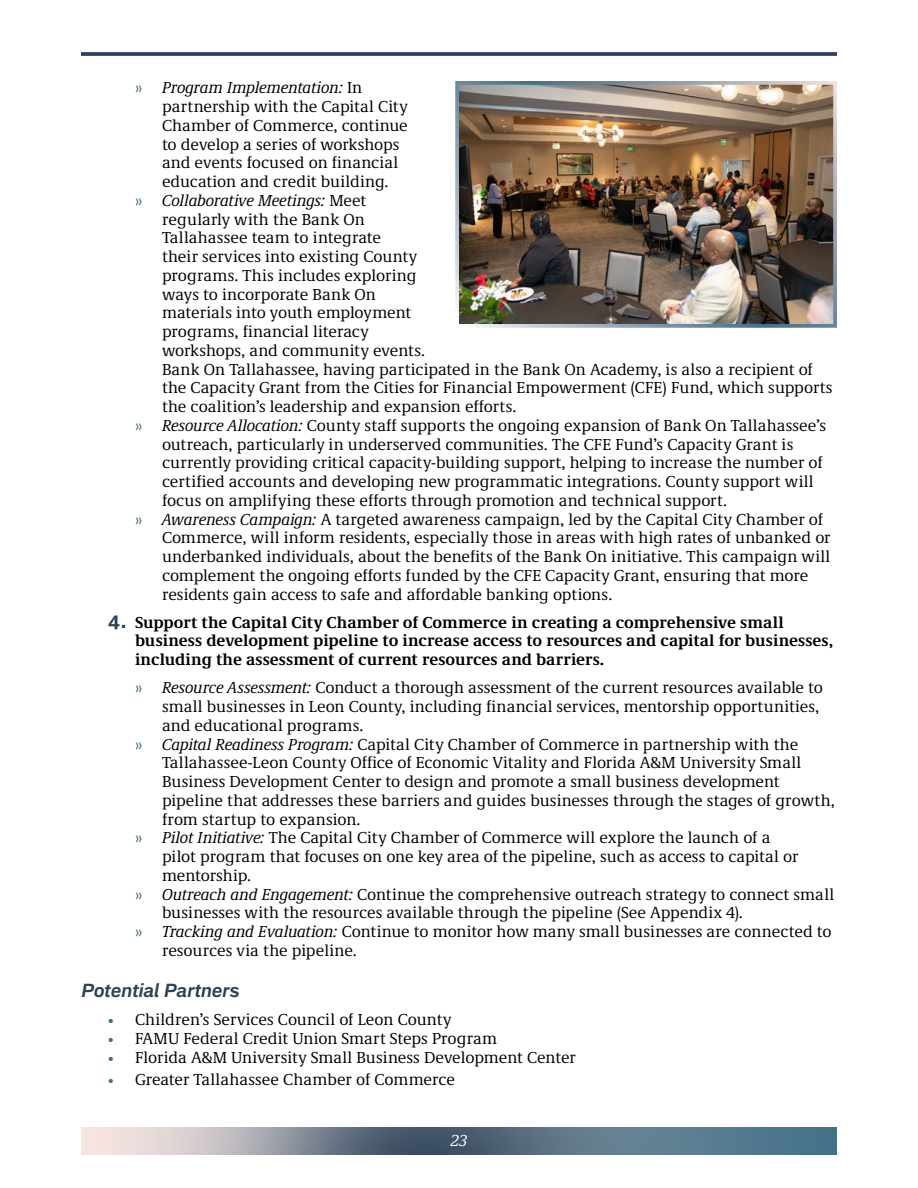
<style>
.page{position:relative;width:918px;height:1188px;background:#fff}
.page>*{position:absolute;margin:0;border:0;box-sizing:border-box;transform-origin:0 0}
.Heading_3{font:italic 700 18.75px "Embarcadero MVB Pro";letter-spacing:-.01em;color:#2d4259}
.t1{font:16.5px/18.8px "Demos Next Pro";color:#000}
.t2{font:700 16.5px/18.8px "Demos Next Pro";color:#000}
.t3{font:italic 16.5px "Demos Next Pro";color:#fff}
.s1{color:#447187}
.s2{font-style:italic}
.s3{font-family:"Embarcadero MVB Pro";font-size:20.7px;color:#2d4259}
</style>
<div class="page">
<img style="left:460px;top:86px;width:372px;height:237px">
<div style="left:455px;top:81px;width:382px;height:247px;border:4px solid #fff"></div>
<svg style="left:81px;top:52px;width:756px;height:4px;background:#394d63"></svg>
<img style="left:81px;top:1127px;width:756px;height:27px">
<p class="t1" style="left:162px;top:78px;width:247px;text-indent:-27px"><span class="s1">»</span> <span class="s2">Program Implementation:</span> In partnership with the Capital City<br>Chamber of Commerce, continue to develop a series of workshops and events focused on financial education and credit building.</p>
<p class="t1" style="left:162px;top:190px;width:672px;text-indent:-27px"><span class="s1">»</span> <span class="s2">Collaborative Meetings:</span> Meet<br>regularly with the Bank On<br>Tallahassee team to integrate<br>their services into existing County<br>programs. This includes exploring<br>ways to incorporate Bank On<br>materials into youth employment<br>programs, financial literacy<br>workshops, and community events.<br>Bank On Tallahassee, having participated in the Bank On Academy, is also a recipient of the Capacity Grant from the Cities for Financial Empowerment (CFE) Fund, which supports the coalition’s leadership and expansion efforts.</p>
<p class="t1" style="left:162px;top:415px;width:666px;text-indent:-27px"><span class="s1">»</span> <span class="s2">Resource Allocation:</span> County staff supports the ongoing expansion of Bank On Tallahassee’s outreach, particularly in underserved communities. The CFE Fund’s Capacity Grant is currently providing critical capacity-building support, helping to increase the number of certified accounts and developing new programmatic integrations. County support will focus on amplifying these efforts through promotion and technical support.</p>
<p class="t1" style="left:162px;top:509px;width:670px;text-indent:-27px"><span class="s1">»</span> <span class="s2">Awareness Campaign:</span> A targeted awareness campaign, led by the Capital City Chamber of Commerce, will inform residents, especially those in areas with high rates of unbanked or underbanked individuals, about the benefits of the Bank On initiative. This campaign will complement the ongoing efforts funded by the CFE Capacity Grant, ensuring that more residents gain access to safe and affordable banking options.</p>
<p class="t2" style="left:135px;top:612px;width:700px;text-indent:-27px"><span class="s3">4.</span> Support the Capital City Chamber of Commerce in creating a comprehensive small business development pipeline to increase access to resources and capital for businesses, including the assessment of current resources and barriers.</p>
<p class="t1" style="left:162px;top:678px;width:663px;text-indent:-27px"><span class="s1">»</span> <span class="s2">Resource Assessment:</span> Conduct a thorough assessment of the current resources available to small businesses in Leon County, including financial services, mentorship opportunities, and educational programs.</p>
<p class="t1" style="left:162px;top:734px;width:674px;text-indent:-27px"><span class="s1">»</span> <span class="s2">Capital Readiness Program:</span> Capital City Chamber of Commerce in partnership with the Tallahassee-Leon County Office of Economic Vitality and Florida A&amp;M University Small Business Development Center to design and promote a small business development pipeline that addresses these barriers and guides businesses through the stages of growth, from startup to expansion.</p>
<p class="t1" style="left:162px;top:828px;width:638px;text-indent:-27px"><span class="s1">»</span> <span class="s2">Pilot Initiative:</span> The Capital City Chamber of Commerce will explore the launch of a pilot program that focuses on one key area of the pipeline, such as access to capital or mentorship.</p>
<p class="t1" style="left:162px;top:884px;width:674px;text-indent:-27px"><span class="s1">»</span> <span class="s2">Outreach and Engagement:</span> Continue the comprehensive outreach strategy to connect small businesses with the resources available through the pipeline (See Appendix 4).</p>
<p class="t1" style="left:162px;top:921px;width:671px;text-indent:-27px"><span class="s1">»</span> <span class="s2">Tracking and Evaluation:</span> Continue to monitor how many small businesses are connected to resources via the pipeline.</p>
<p class="Heading_3" style="left:81px;top:977px;width:160px">Potential Partners</p>
<p class="t1" style="left:108px;top:1010px;width:345px"><span class="s1">•</span> Children’s Services Council of Leon County</p>
<p class="t1" style="left:108px;top:1028px;width:391px"><span class="s1">•</span> FAMU Federal Credit Union Smart Steps Program</p>
<p class="t1" style="left:108px;top:1047px;width:469px"><span class="s1">•</span> Florida A&amp;M University Small Business Development Center</p>
<p class="t1" style="left:108px;top:1070px;width:349px"><span class="s1">•</span> Greater Tallahassee Chamber of Commerce</p>
<p class="t3" style="left:451px;top:1130px;width:18px">23</p>
</div>
